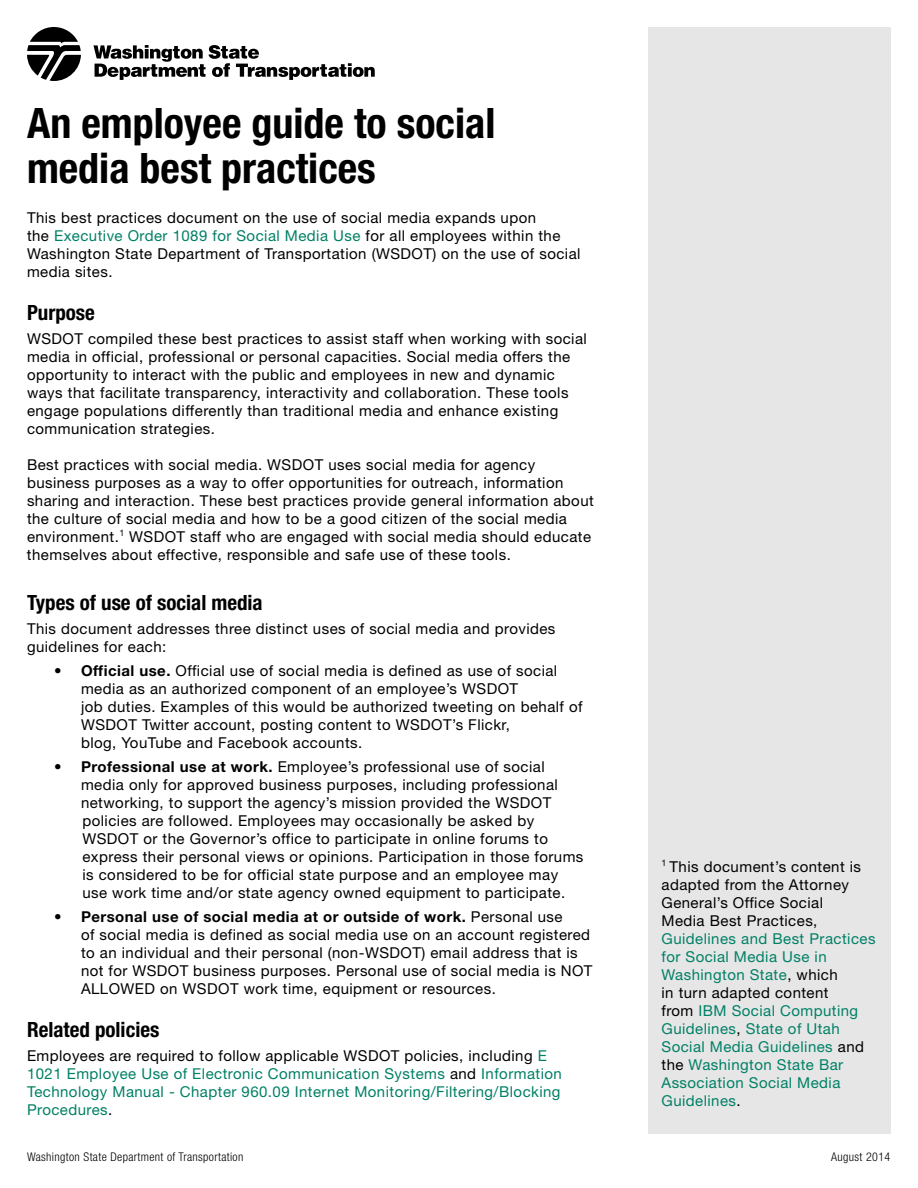
<style>
.page{position:relative;width:918px;height:1188px;background:#fff}
.page>*{position:absolute;margin:0;border:0;box-sizing:border-box;transform-origin:0 0}
.t1{font:700 condensed 42px/45px "Helvetica Neue LT Std";color:#000}
.t2{font:700 condensed 21px "Helvetica Neue LT Std";color:#000}
.t3{font:15px/18px "Helvetica Neue LT Std";letter-spacing:.03em;color:#000}
.t4{font:15px/18px "Helvetica Neue LT Std";letter-spacing:.03em;color:#008066}
.t5{font:300 condensed 12px "Helvetica Neue LT Std";letter-spacing:.03em;color:#000}
.s1{color:#008066}
.s2{font-weight:700}
.s3{color:#000}
</style>
<div class="page">
<div style="left:648px;top:27px;width:243px;height:1107px;background:#e6e6e6"></div>
<svg style="left:93px;top:45px;width:282px;height:35px"></svg>
<svg style="left:27px;top:27px;width:54px;height:54px"></svg>
<h1 class="t1" style="left:27px;top:100px;width:470px">An employee guide to social media best practices</h1>
<p class="t3" style="left:27px;top:208px;width:555px">This best practices document on the use of social media expands upon<br>the <span class="s1">Executive Order 1089 for Social Media Use</span> for all employees within the Washington State Department of Transportation (WSDOT) on the use of social media sites.</p>
<h2 class="t2" style="left:27px;top:300px;width:70px">Purpose</h2>
<p class="t3" style="left:27px;top:329px;width:561px">WSDOT compiled these best practices to assist staff when working with social media in official, professional or personal capacities. Social media offers the opportunity to interact with the public and employees in new and dynamic ways that facilitate transparency, interactivity and collaboration. These tools engage populations differently than traditional media and enhance existing communication strategies.</p>
<p class="t3" style="left:27px;top:455px;width:568px">Best practices with social media. WSDOT uses social media for agency business purposes as a way to offer opportunities for outreach, information sharing and interaction. These best practices provide general information about the culture of social media and how to be a good citizen of the social media environment.<sup>1</sup> WSDOT staff who are engaged with social media should educate themselves about effective, responsible and safe use of these tools.</p>
<h2 class="t2" style="left:27px;top:590px;width:237px">Types of use of social media</h2>
<p class="t3" style="left:27px;top:620px;width:530px">This document addresses three distinct uses of social media and provides guidelines for each:</p>
<p class="t3" style="left:81px;top:662px;width:503px;text-indent:-27px">• <span class="s2">Official use.</span> Official use of social media is defined as use of social media as an authorized component of an employee’s WSDOT<br>job duties. Examples of this would be authorized tweeting on behalf of WSDOT Twitter account, posting content to WSDOT’s Flickr,<br>blog, YouTube and Facebook accounts.</p>
<p class="t3" style="left:81px;top:758px;width:504px;text-indent:-27px">• <span class="s2">Professional use at work.</span> Employee’s professional use of social media only for approved business purposes, including professional networking, to support the agency’s mission provided the WSDOT policies are followed. Employees may occasionally be asked by WSDOT or the Governor’s office to participate in online forums to express their personal views or opinions. Participation in those forums is considered to be for official state purpose and an employee may use work time and/or state agency owned equipment to participate.</p>
<p class="t3" style="left:81px;top:908px;width:513px;text-indent:-27px">• <span class="s2">Personal use of social media at or outside of work.</span> Personal use<br>of social media is defined as social media use on an account registered to an individual and their personal (non-WSDOT) email address that is not for WSDOT business purposes. Personal use of social media is NOT ALLOWED on WSDOT work time, equipment or resources.</p>
<h2 class="t2" style="left:27px;top:1017px;width:134px">Related policies</h2>
<p class="t4" style="left:27px;top:1047px;width:536px"><span class="s3">Employees are required to follow applicable WSDOT policies, including</span> E 1021 Employee Use of Electronic Communication Systems <span class="s3">and</span> Information Technology Manual - Chapter 960.09 Internet Monitoring/Filtering/Blocking Procedures<span class="s3">.</span></p>
<p class="t3" style="left:662px;top:858px;width:201px"><sup>1</sup> This document’s content is adapted from the Attorney<br>General’s Office Social<br>Media Best Practices,</p>
<p class="t4" style="left:662px;top:930px;width:216px">Guidelines and Best Practices for Social Media Use in<br>Washington State<span class="s3">, which<br>in turn adapted content<br>from</span> IBM Social Computing<br>Guidelines<span class="s3">,</span> State of Utah<br>Social Media Guidelines <span class="s3">and the</span> Washington State Bar<br>Association Social Media<br>Guidelines<span class="s3">.</span></p>
<p class="t5" style="left:27px;top:1150px;width:218px">Washington State Department of Transportation</p>
<p class="t5" style="left:831px;top:1150px;width:61px">August 2014</p>
</div>
